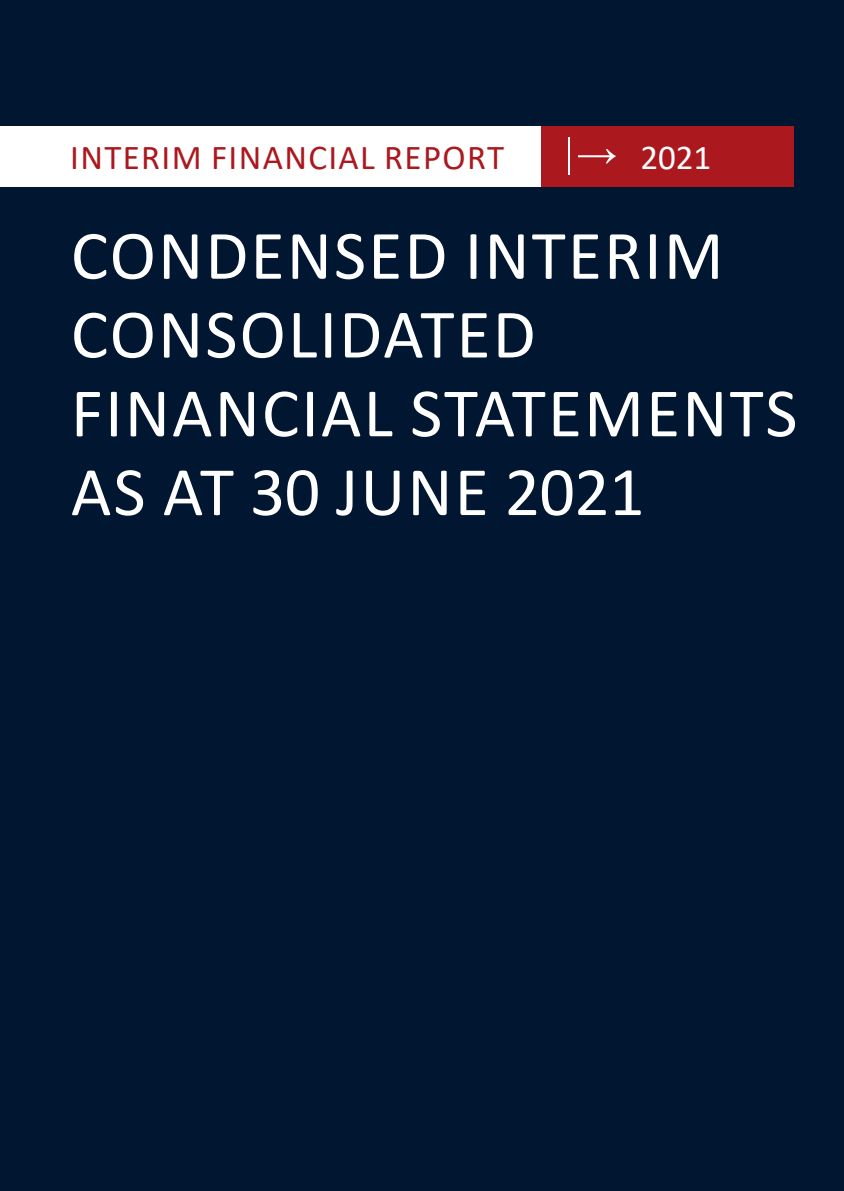
<style>
.page{position:relative;width:844px;height:1191px;background:#fff}
.page>*{position:absolute;margin:0;border:0;box-sizing:border-box;transform-origin:0 0}
.Kapitel_Headline{font:70px/78.8px "Calibri";letter-spacing:.03em;color:#fff}
.t1{font:35px "Calibri";letter-spacing:.04em;color:#ab191f}
.t2{font:35px "Calibri";color:#fff}
</style>
<div class="page">
<div style="left:0;top:0;width:843px;height:1191px;background:#001631"></div>
<div style="left:0;top:126px;width:541px;height:60px;background:#fff"></div>
<div style="left:541px;top:126px;width:252px;height:60px;background:#ab191f"></div>
<hr style="left:568px;top:137px;width:2px;height:38px;background:#fff">
<svg style="left:578px;top:149px;width:37px;height:14px"></svg>
<p class="t1" style="left:70px;top:133px;width:435px">INTERIM FINANCIAL REPORT</p>
<p class="t2" style="left:640px;top:133px;width:72px">2021</p>
<p class="Kapitel_Headline" style="left:71px;top:214px;width:728px">CONDENSED INTERIM<br>CONSOLIDATED<br>FINANCIAL STATEMENTS<br>AS AT 30 JUNE 2021</p>
</div>
